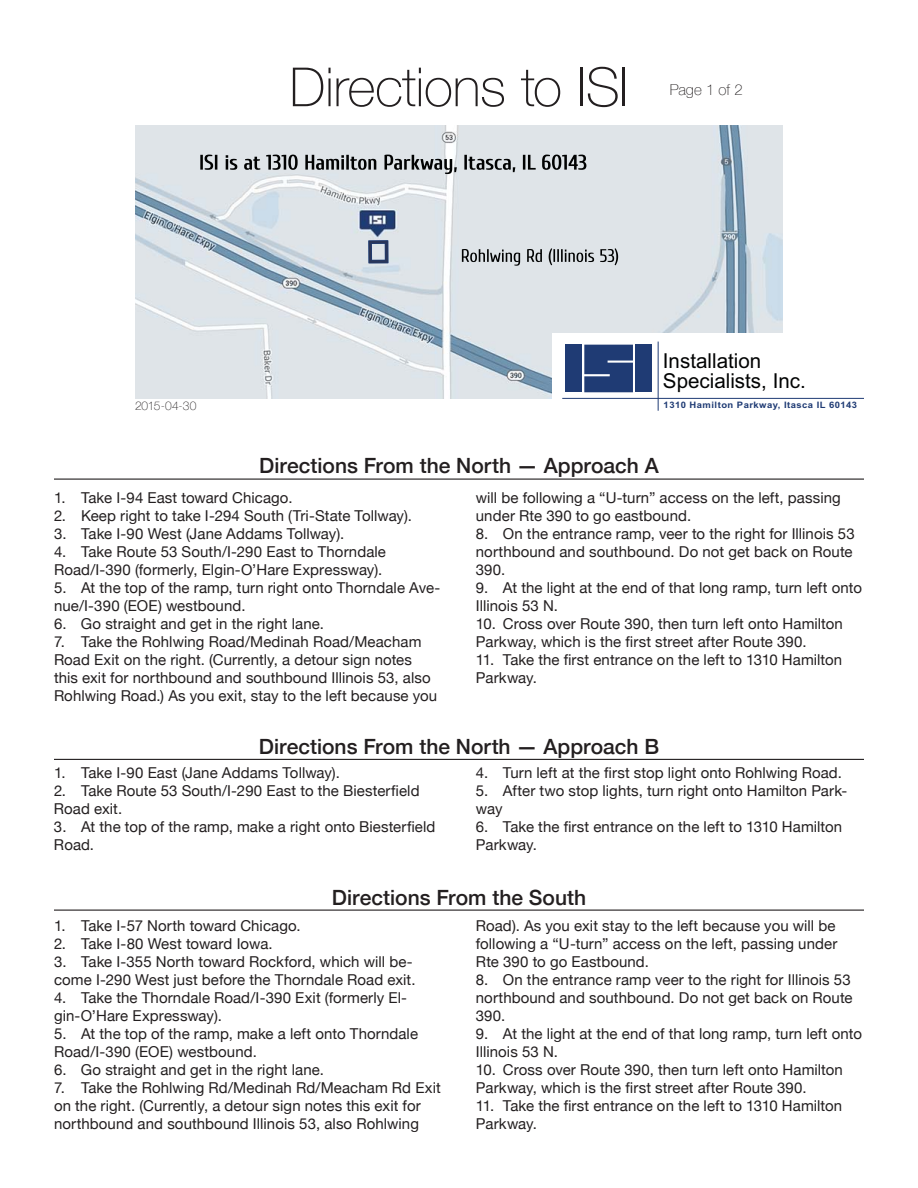
<style>
.page{position:relative;width:918px;height:1188px;background:#fff}
.page>*{position:absolute;margin:0;border:0;box-sizing:border-box;transform-origin:0 0}
.t1{font:100 54px "Helvetica Neue";letter-spacing:-.01em;color:#231f20}
.t2{font:500 21px "Helvetica Neue";color:#231f20}
.t3{font:20.55px/20.5px "Arial";color:#020303}
.t4{font:15px/18px "Helvetica Neue";letter-spacing:.005em;color:#231f20}
.t5{font:100 15px "Helvetica Neue";letter-spacing:-.005em;color:#231f20}
.t6{font:100 12px "Helvetica Neue";color:#231f20}
.t7{font:700 8.85px "Arial";letter-spacing:.05em;color:#1f3b74;scale:1.06 1}
</style>
<div class="page">
<img style="left:135px;top:125px;width:648px;height:273px">
<img style="left:462px;top:249px;width:72px;height:17px">
<img style="left:368px;top:240px;width:21px;height:24px">
<img style="left:369px;top:241px;width:19px;height:22px">
<img style="left:200px;top:155px;width:81px;height:15px">
<img style="left:486px;top:159px;width:29px;height:13px">
<img style="left:523px;top:155px;width:63px;height:15px">
<div style="left:552px;top:334px;width:309px;height:74px;background:#fff"></div>
<hr style="left:562px;top:398px;width:302px;height:1px;background:#1f3b74">
<hr style="left:658px;top:342px;width:1px;height:69px;background:#1f3b74">
<div style="left:635px;top:345px;width:17px;height:47px;background:#1f3b74"></div>
<svg style="left:584px;top:345px;width:49px;height:47px"></svg>
<div style="left:565px;top:345px;width:17px;height:47px;background:#1f3b74"></div>
<hr style="left:54px;top:479px;width:810px;height:1px;background:#231f20">
<hr style="left:54px;top:759px;width:810px;height:1px;background:#231f20">
<hr style="left:54px;top:910px;width:810px;height:1px;background:#231f20">
<h1 class="t1" style="left:289px;top:54px;width:341px">Directions to ISI</h1>
<p class="t5" style="left:670px;top:80px;width:74px">Page 1 of 2</p>
<p class="t6" style="left:135px;top:398px;width:63px">2015-04-30</p>
<h3 class="t3" style="left:663px;top:350px;width:144px">Installation<br>Specialists, Inc.</h3>
<p class="t7" style="left:664px;top:400px;width:184px">1310 Hamilton Parkway, Itasca IL 60143</p>
<h2 class="t2" style="left:259px;top:452px;width:401px">Directions From the North — Approach A</h2>
<p class="t4" style="left:54px;top:489px;width:240px">1. Take I-94 East toward Chicago.</p>
<p class="t4" style="left:54px;top:507px;width:359px">2. Keep right to take I-294 South (Tri-State Tollway).</p>
<p class="t4" style="left:54px;top:525px;width:292px">3. Take I-90 West (Jane Addams Tollway).</p>
<p class="t4" style="left:54px;top:543px;width:334px">4. Take Route 53 South/I-290 East to Thorndale<br>Road/I-390 (formerly, Elgin-O’Hare Expressway).</p>
<p class="t4" style="left:54px;top:579px;width:388px">5. At the top of the ramp, turn right onto Thorndale Ave&shy;nue/I-390 (EOE) westbound.</p>
<p class="t4" style="left:54px;top:615px;width:272px">6. Go straight and get in the right lane.</p>
<p class="t4" style="left:54px;top:633px;width:385px">7. Take the Rohlwing Road/Medinah Road/Meacham Road Exit on the right. (Currently, a detour sign notes this exit for northbound and southbound Illinois 53, also Rohlwing Road.) As you exit, stay to the left because you</p>
<p class="t4" style="left:476px;top:489px;width:367px">will be following a “U-turn” access on the left, passing under Rte 390 to go eastbound.</p>
<p class="t4" style="left:476px;top:525px;width:380px">8. On the entrance ramp, veer to the right for Illinois 53 northbound and southbound. Do not get back on Route<br>390.</p>
<p class="t4" style="left:476px;top:579px;width:388px">9. At the light at the end of that long ramp, turn left onto<br>Illinois 53 N.</p>
<p class="t4" style="left:476px;top:615px;width:369px">10. Cross over Route 390, then turn left onto Hamilton<br>Parkway, which is the first street after Route 390.</p>
<p class="t4" style="left:476px;top:651px;width:368px">11. Take the first entrance on the left to 1310 Hamilton<br>Parkway.</p>
<h2 class="t2" style="left:259px;top:733px;width:402px">Directions From the North — Approach B</h2>
<p class="t4" style="left:54px;top:764px;width:287px">1. Take I-90 East (Jane Addams Tollway).</p>
<p class="t4" style="left:54px;top:782px;width:367px">2. Take Route 53 South/I-290 East to the Biesterfield<br>Road exit.</p>
<p class="t4" style="left:54px;top:818px;width:383px">3. At the top of the ramp, make a right onto Biesterfield<br>Road.</p>
<p class="t4" style="left:476px;top:764px;width:368px">4. Turn left at the first stop light onto Rohlwing Road.</p>
<p class="t4" style="left:476px;top:782px;width:373px">5. After two stop lights, turn right onto Hamilton Park&shy;way</p>
<p class="t4" style="left:476px;top:818px;width:368px">6. Take the first entrance on the left to 1310 Hamilton<br>Parkway.</p>
<h2 class="t2" style="left:332px;top:884px;width:256px">Directions From the South</h2>
<p class="t4" style="left:54px;top:916px;width:248px">1. Take I-57 North toward Chicago.</p>
<p class="t4" style="left:54px;top:934px;width:220px">2. Take I-80 West toward Iowa.</p>
<p class="t4" style="left:54px;top:952px;width:363px">3. Take I-355 North toward Rockford, which will be&shy;come I-290 West just before the Thorndale Road exit.</p>
<p class="t4" style="left:54px;top:988px;width:355px">4. Take the Thorndale Road/I-390 Exit (formerly El&shy;gin-O’Hare Expressway).</p>
<p class="t4" style="left:54px;top:1024px;width:366px">5. At the top of the ramp, make a left onto Thorndale<br>Road/I-390 (EOE) westbound.</p>
<p class="t4" style="left:54px;top:1060px;width:272px">6. Go straight and get in the right lane.</p>
<p class="t4" style="left:54px;top:1078px;width:388px">7. Take the Rohlwing Rd/Medinah Rd/Meacham Rd Exit on the right. (Currently, a detour sign notes this exit for northbound and southbound Illinois 53, also Rohlwing</p>
<p class="t4" style="left:476px;top:916px;width:363px">Road). As you exit stay to the left because you will be following a “U-turn” access on the left, passing under<br>Rte 390 to go Eastbound.</p>
<p class="t4" style="left:476px;top:970px;width:378px">8. On the entrance ramp veer to the right for Illinois 53 northbound and southbound. Do not get back on Route<br>390.</p>
<p class="t4" style="left:476px;top:1024px;width:388px">9. At the light at the end of that long ramp, turn left onto<br>Illinois 53 N.</p>
<p class="t4" style="left:476px;top:1060px;width:369px">10. Cross over Route 390, then turn left onto Hamilton<br>Parkway, which is the first street after Route 390.</p>
<p class="t4" style="left:476px;top:1096px;width:368px">11. Take the first entrance on the left to 1310 Hamilton<br>Parkway.</p>
</div>
